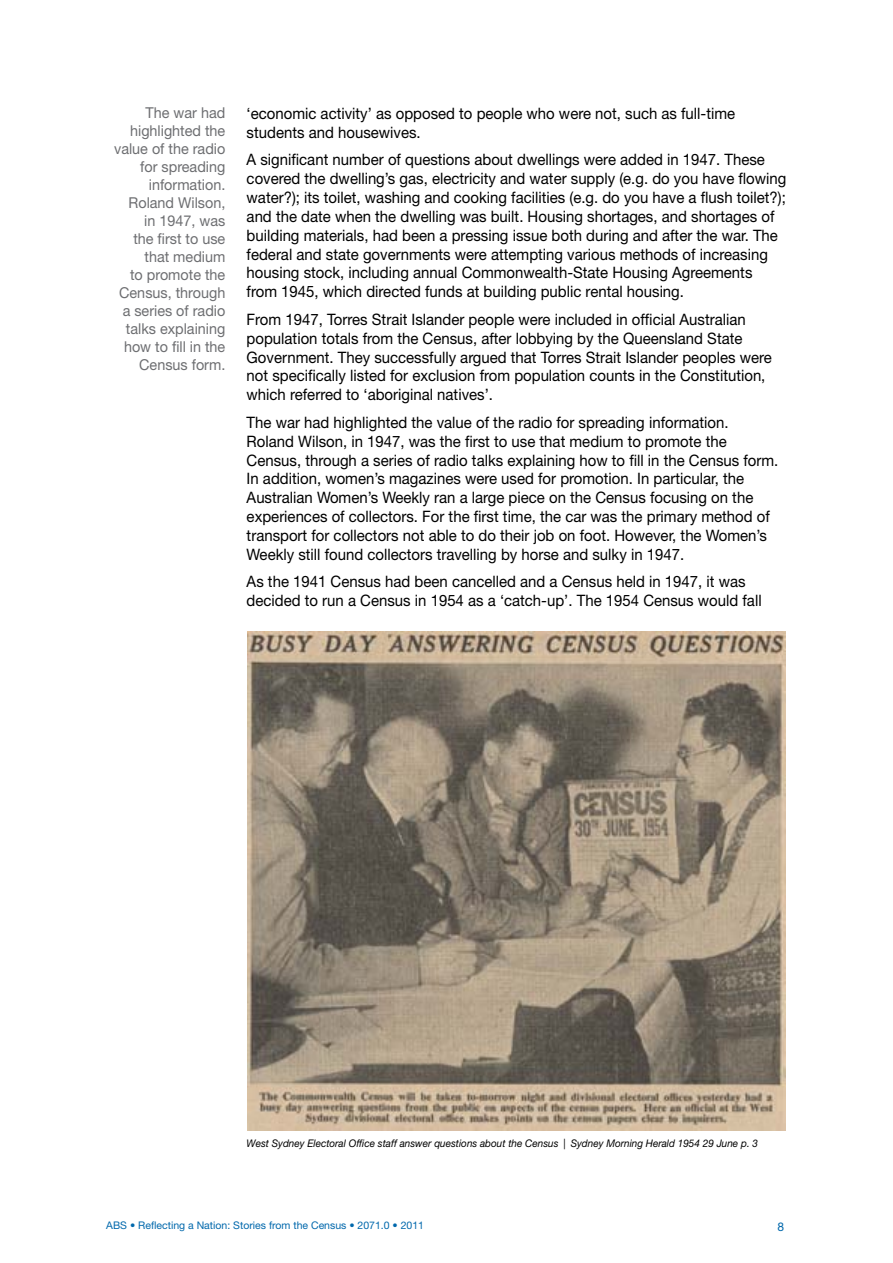
<style>
.page{position:relative;width:893px;height:1263px;background:#fff}
.page>*{position:absolute;margin:0;border:0;box-sizing:border-box;transform-origin:0 0}
.t1{font:15.75px/18.9px "Helvetica Neue";color:#000;scale:.95 1}
.t2{font:15px/18px "Helvetica Neue";color:#6d6e71;text-align:right;scale:.96 1}
.t3{font:12px "Helvetica Neue";color:#0068ac}
.t4{font:italic 10.5px "Helvetica Neue";color:#000;scale:.95 1}
.t5{font:10.5px "Helvetica Neue";color:#0068ac}
</style>
<div class="page">
<img style="left:247px;top:631px;width:539px;height:499px">
<p class="t2" style="left:114px;top:104px;width:117px">The war had highlighted the value of the radio for spreading information.<br>Roland Wilson, in 1947, was<br>the first to use that medium<br>to promote the<br>Census, through a series of radio talks explaining how to fill in the<br>Census form.</p>
<p class="t1" style="left:247px;top:103px;width:516px">‘economic activity’ as opposed to people who were not, such as full-time students and housewives.</p>
<p class="t1" style="left:247px;top:150px;width:570px">A significant number of questions about dwellings were added in 1947. These covered the dwelling’s gas, electricity and water supply (e.g. do you have flowing water?); its toilet, washing and cooking facilities (e.g. do you have a flush toilet?); and the date when the dwelling was built. Housing shortages, and shortages of building materials, had been a pressing issue both during and after the war. The federal and state governments were attempting various methods of increasing housing stock, including annual Commonwealth-State Housing Agreements from 1945, which directed funds at building public rental housing.</p>
<p class="t1" style="left:247px;top:309px;width:554px">From 1947, Torres Strait Islander people were included in official Australian population totals from the Census, after lobbying by the Queensland State Government. They successfully argued that Torres Strait Islander peoples were not specifically listed for exclusion from population counts in the Constitution, which referred to ‘aboriginal natives’.</p>
<p class="t1" style="left:247px;top:412px;width:561px">The war had highlighted the value of the radio for spreading information.<br>Roland Wilson, in 1947, was the first to use that medium to promote the Census, through a series of radio talks explaining how to fill in the Census form.<br>In addition, women’s magazines were used for promotion. In particular, the Australian Women’s Weekly ran a large piece on the Census focusing on the experiences of collectors. For the first time, the car was the primary method of transport for collectors not able to do their job on foot. However, the Women’s Weekly still found collectors travelling by horse and sulky in 1947.</p>
<p class="t1" style="left:247px;top:572px;width:544px">As the 1941 Census had been cancelled and a Census held in 1947, it was decided to run a Census in 1954 as a ‘catch-up’. The 1954 Census would fall</p>
<p class="t4" style="left:247px;top:1137px;width:540px">West Sydney Electoral Office staff answer questions about the Census | Sydney Morning Herald 1954 29 June p. 3</p>
<p class="t5" style="left:106px;top:1219px;width:319px">ABS • Reflecting a Nation: Stories from the Census • 2071.0 • 2011</p>
<p class="t3" style="left:777px;top:1219px;width:8px">8</p>
</div>
